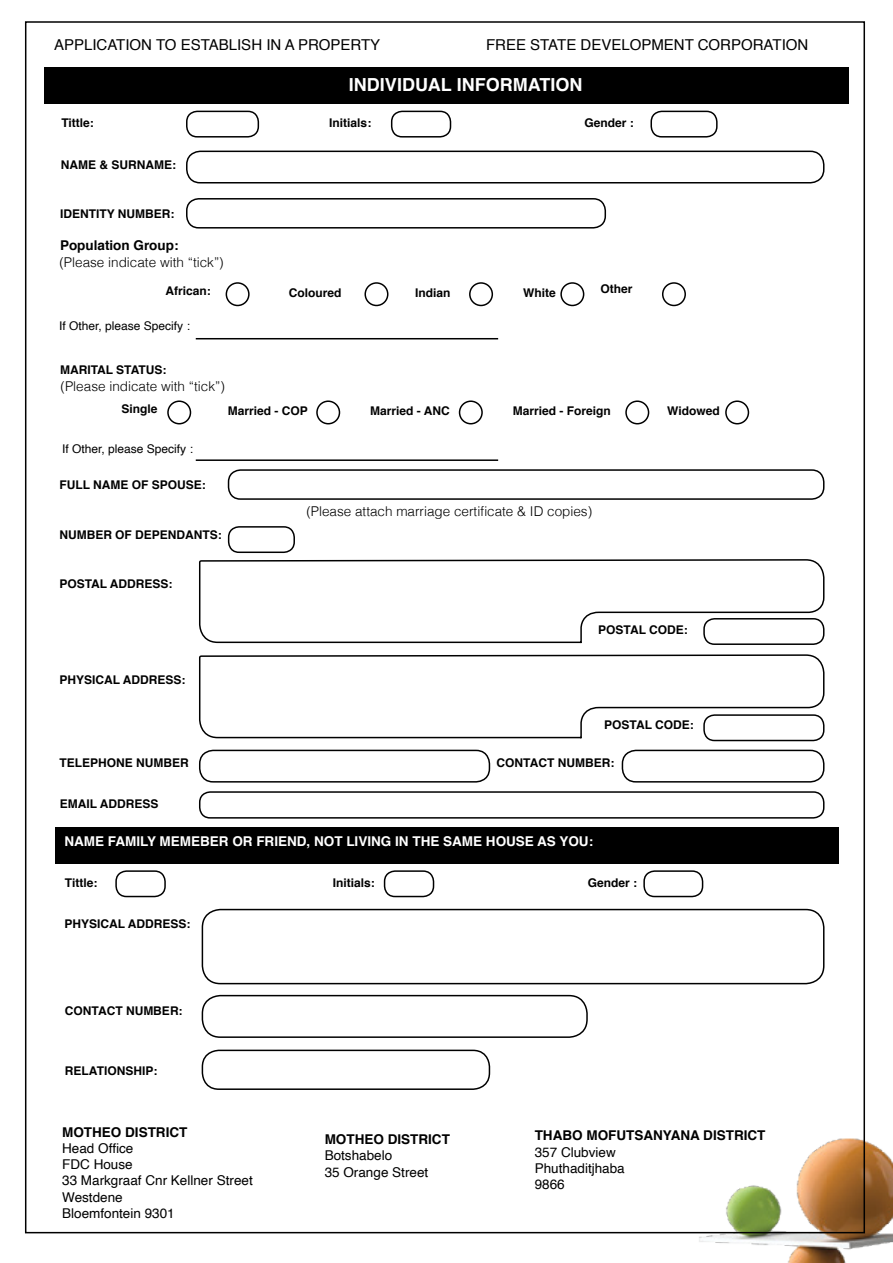
<style>
.page{position:relative;width:893px;height:1263px;background:#fff}
.page>*{position:absolute;margin:0;border:0;box-sizing:border-box;transform-origin:0 0}
.t1{font:700 18px "Helvetica";color:#fff}
.t2{font:15px "Helvetica";color:#000}
.t3{font:13.5px "Helvetica";color:#000}
.t4{font:300 13.5px "Helvetica";color:#000}
.t5{font:700 13.5px "Helvetica";color:#000}
.t6{font:700 13.5px "Helvetica";color:#fff}
.t7{font:700 12px "Helvetica";color:#000}
.t8{font:12px "Helvetica";color:#000}
</style>
<div class="page">
<div style="left:55px;top:827px;width:783px;height:37px;background:#000"></div>
<div style="left:44px;top:67px;width:804px;height:37px;background:#000"></div>
<img style="left:659px;top:1138px;width:234px;height:125px">
<div style="left:226px;top:282px;width:24px;height:24px;border:2px solid #000;border-radius:50%"></div>
<div style="left:167px;top:400px;width:24px;height:24px;border:2px solid #000;border-radius:50%"></div>
<div style="left:662px;top:282px;width:24px;height:24px;border:2px solid #000;border-radius:50%"></div>
<div style="left:725px;top:400px;width:24px;height:24px;border:2px solid #000;border-radius:50%"></div>
<div style="left:364px;top:282px;width:24px;height:24px;border:2px solid #000;border-radius:50%"></div>
<div style="left:316px;top:400px;width:24px;height:24px;border:2px solid #000;border-radius:50%"></div>
<div style="left:469px;top:282px;width:24px;height:24px;border:2px solid #000;border-radius:50%"></div>
<div style="left:459px;top:400px;width:24px;height:24px;border:2px solid #000;border-radius:50%"></div>
<div style="left:560px;top:282px;width:24px;height:24px;border:2px solid #000;border-radius:50%"></div>
<div style="left:625px;top:400px;width:24px;height:24px;border:2px solid #000;border-radius:50%"></div>
<svg style="left:199px;top:559px;width:626px;height:85px"></svg>
<svg style="left:199px;top:655px;width:626px;height:85px"></svg>
<div style="left:202px;top:909px;width:622px;height:75px;border:2px solid #000;border-radius:18px"></div>
<div style="left:202px;top:995px;width:386px;height:43px;border:2px solid #000;border-radius:18px"></div>
<div style="left:202px;top:1049px;width:288px;height:41px;border:2px solid #000;border-radius:16px"></div>
<div style="left:115px;top:870px;width:51px;height:27px;border:2px solid #000;border-radius:10px"></div>
<div style="left:384px;top:870px;width:50px;height:27px;border:2px solid #000;border-radius:10px"></div>
<div style="left:643px;top:870px;width:60px;height:27px;border:2px solid #000;border-radius:10px"></div>
<div style="left:199px;top:791px;width:625px;height:28px;border:2px solid #000;border-radius:10px"></div>
<div style="left:622px;top:750px;width:202px;height:32px;border:2px solid #000;border-radius:14px"></div>
<div style="left:199px;top:750px;width:291px;height:32px;border:2px solid #000;border-radius:14px"></div>
<div style="left:703px;top:714px;width:121px;height:27px;border:2px solid #000;border-radius:10px"></div>
<div style="left:703px;top:618px;width:121px;height:27px;border:2px solid #000;border-radius:10px"></div>
<div style="left:228px;top:469px;width:596px;height:31px;border:2px solid #000;border-radius:12px"></div>
<div style="left:228px;top:526px;width:67px;height:27px;border:2px solid #000;border-radius:11px"></div>
<hr style="left:196px;top:459px;width:302px;height:2px;background:#000">
<hr style="left:196px;top:338px;width:302px;height:1px;background:#000">
<div style="left:186px;top:198px;width:420px;height:31px;border:2px solid #000;border-radius:12px"></div>
<div style="left:186px;top:151px;width:638px;height:32px;border:2px solid #000;border-radius:14px"></div>
<div style="left:186px;top:111px;width:73px;height:27px;border:2px solid #000;border-radius:10px"></div>
<div style="left:391px;top:111px;width:60px;height:27px;border:2px solid #000;border-radius:11px"></div>
<div style="left:650px;top:111px;width:68px;height:27px;border:2px solid #000;border-radius:11px"></div>
<p class="t2" style="left:54px;top:34px;width:328px">APPLICATION TO ESTABLISH IN A PROPERTY</p>
<p class="t2" style="left:486px;top:34px;width:324px">FREE STATE DEVELOPMENT CORPORATION</p>
<p class="t1" style="left:349px;top:70px;width:235px">INDIVIDUAL INFORMATION</p>
<p class="t7" style="left:62px;top:113px;width:34px">Tittle:</p>
<p class="t7" style="left:329px;top:113px;width:44px">Initials:</p>
<p class="t7" style="left:584px;top:113px;width:51px">Gender :</p>
<p class="t7" style="left:61px;top:155px;width:117px">NAME &amp; SURNAME:</p>
<p class="t7" style="left:60px;top:204px;width:116px">IDENTITY NUMBER:</p>
<p class="t5" style="left:60px;top:234px;width:120px">Population Group:</p>
<p class="t4" style="left:59px;top:250px;width:166px">(Please indicate with “tick”)</p>
<p class="t7" style="left:166px;top:281px;width:47px">African:</p>
<p class="t8" style="left:59px;top:316px;width:132px">If Other, please Specify :</p>
<p class="t7" style="left:60px;top:360px;width:108px">MARITAL STATUS:</p>
<p class="t4" style="left:61px;top:374px;width:166px">(Please indicate with “tick”)</p>
<p class="t7" style="left:289px;top:283px;width:54px">Coloured</p>
<p class="t7" style="left:122px;top:399px;width:38px">Single</p>
<p class="t8" style="left:62px;top:440px;width:132px">If Other, please Specify :</p>
<p class="t7" style="left:59px;top:475px;width:148px">FULL NAME OF SPOUSE:</p>
<p class="t7" style="left:228px;top:401px;width:82px">Married - COP</p>
<p class="t7" style="left:415px;top:283px;width:37px">Indian</p>
<p class="t7" style="left:370px;top:401px;width:81px">Married - ANC</p>
<p class="t7" style="left:523px;top:283px;width:34px">White</p>
<p class="t7" style="left:600px;top:280px;width:34px">Other</p>
<p class="t7" style="left:513px;top:401px;width:100px">Married - Foreign</p>
<p class="t7" style="left:667px;top:401px;width:54px">Widowed</p>
<p class="t7" style="left:59px;top:525px;width:164px">NUMBER OF DEPENDANTS:</p>
<p class="t7" style="left:59px;top:574px;width:115px">POSTAL ADDRESS:</p>
<p class="t7" style="left:59px;top:670px;width:128px">PHYSICAL ADDRESS:</p>
<p class="t4" style="left:306px;top:499px;width:287px">(Please attach marriage certificate &amp; ID copies)</p>
<p class="t7" style="left:598px;top:620px;width:91px">POSTAL CODE:</p>
<p class="t7" style="left:604px;top:715px;width:91px">POSTAL CODE:</p>
<p class="t7" style="left:59px;top:753px;width:131px">TELEPHONE NUMBER</p>
<p class="t7" style="left:60px;top:794px;width:100px">EMAIL ADDRESS</p>
<p class="t6" style="left:64px;top:830px;width:530px">NAME FAMILY MEMEBER OR FRIEND, NOT LIVING IN THE SAME HOUSE AS YOU:</p>
<p class="t7" style="left:497px;top:753px;width:119px">CONTACT NUMBER:</p>
<p class="t7" style="left:65px;top:873px;width:34px">Tittle:</p>
<p class="t7" style="left:333px;top:873px;width:44px">Initials:</p>
<p class="t7" style="left:588px;top:873px;width:51px">Gender :</p>
<p class="t7" style="left:64px;top:914px;width:128px">PHYSICAL ADDRESS:</p>
<p class="t7" style="left:65px;top:1001px;width:119px">CONTACT NUMBER:</p>
<p class="t7" style="left:65px;top:1061px;width:94px">RELATIONSHIP:</p>
<p class="t5" style="left:62px;top:1121px;width:127px">MOTHEO DISTRICT</p>
<p class="t3" style="left:62px;top:1138px;width:73px">Head Office</p>
<p class="t3" style="left:62px;top:1154px;width:72px">FDC House</p>
<p class="t3" style="left:62px;top:1170px;width:192px">33 Markgraaf Cnr Kellner Street</p>
<p class="t3" style="left:62px;top:1186px;width:62px">Westdene</p>
<p class="t3" style="left:62px;top:1202px;width:114px">Bloemfontein 9301</p>
<p class="t5" style="left:325px;top:1128px;width:127px">MOTHEO DISTRICT</p>
<p class="t3" style="left:325px;top:1145px;width:69px">Botshabelo</p>
<p class="t3" style="left:325px;top:1161px;width:105px">35 Orange Street</p>
<p class="t5" style="left:535px;top:1125px;width:232px">THABO MOFUTSANYANA DISTRICT</p>
<p class="t3" style="left:535px;top:1141px;width:83px">357 Clubview</p>
<p class="t3" style="left:535px;top:1158px;width:92px">Phuthaditjhaba</p>
<p class="t3" style="left:535px;top:1174px;width:32px">9866</p>
</div>
